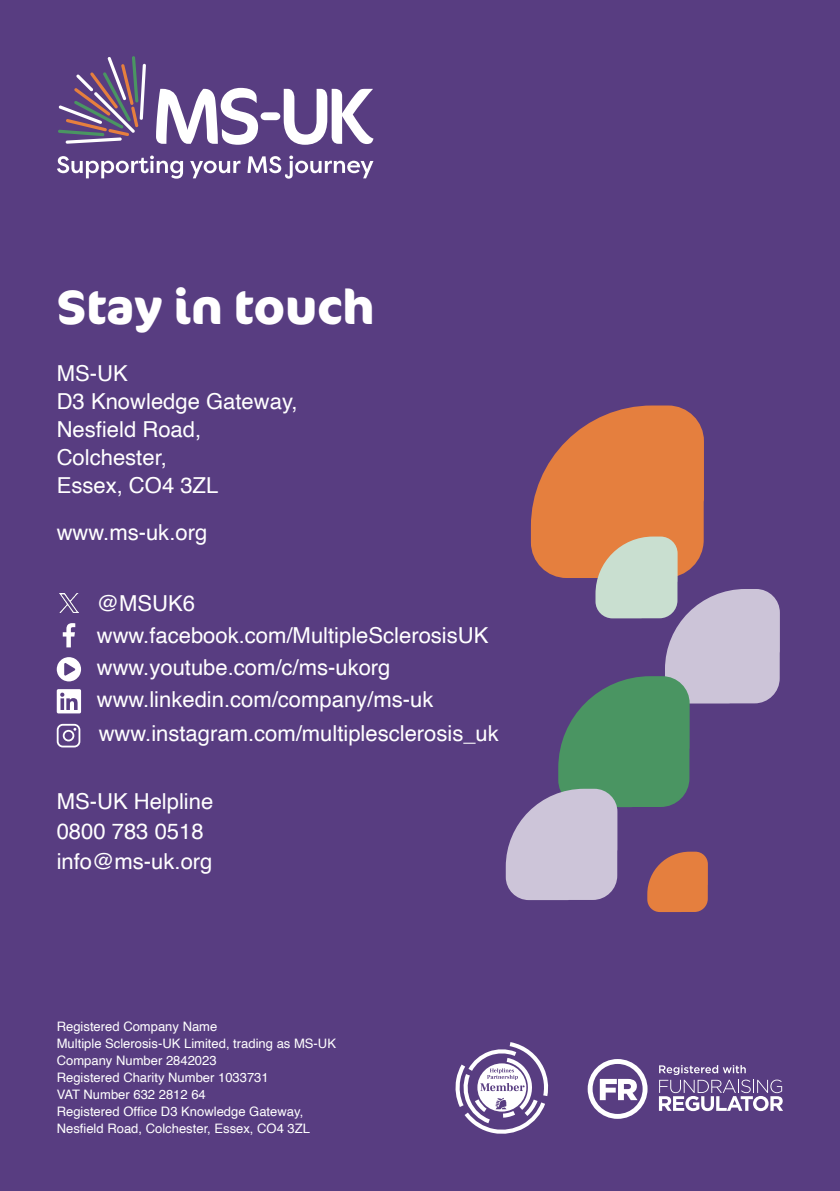
<style>
.page{position:relative;width:840px;height:1191px;background:#fff}
.page>*{position:absolute;margin:0;border:0;box-sizing:border-box;transform-origin:0 0}
.t1{font:700 48px "Cocon Pro";color:#fff}
.t2{font:22px/28px "Helvetica";color:#fff}
.t3{font:13px/17px "Helvetica";color:#fff}
</style>
<div class="page">
<div style="left:0;top:0;width:839px;height:1191px;background:#583d81"></div>
<svg style="left:58px;top:56px;width:88px;height:88px"></svg>
<svg style="left:57px;top:156px;width:126px;height:23px"></svg>
<svg style="left:190px;top:161px;width:50px;height:17px"></svg>
<svg style="left:247px;top:156px;width:126px;height:23px"></svg>
<svg style="left:156px;top:88px;width:217px;height:57px"></svg>
<img style="left:59px;top:593px;width:19px;height:20px">
<svg style="left:63px;top:623px;width:12px;height:24px"></svg>
<svg style="left:57px;top:657px;width:24px;height:24px"></svg>
<svg style="left:57px;top:689px;width:24px;height:24px"></svg>
<div style="left:57px;top:724px;width:23px;height:23px;border:2px solid #fff;border-radius:5px"></div>
<div style="left:63px;top:730px;width:11px;height:11px;border:2px solid #fff;border-radius:50%"></div>
<svg style="left:505px;top:405px;width:274px;height:507px"></svg>
<svg style="left:587px;top:1059px;width:60px;height:59px"></svg>
<svg style="left:658px;top:1065px;width:124px;height:46px"></svg>
<svg style="left:455px;top:1042px;width:92px;height:91px"></svg>
<h1 class="t1" style="left:57px;top:274px;width:319px">Stay in touch</h1>
<p class="t2" style="left:57px;top:359px;width:242px">MS-UK<br>D3 Knowledge Gateway,<br>Nesfield Road,<br>Colchester,<br>Essex, CO4 3ZL</p>
<p class="t2" style="left:57px;top:518px;width:152px">www.ms-uk.org</p>
<p class="t2" style="left:97px;top:588px;width:393px;line-height:32px">@MSUK6 www.facebook.com/MultipleSclerosisUK www.youtube.com/c/ms-ukorg www.linkedin.com/company/ms-uk</p>
<p class="t2" style="left:99px;top:720px;width:401px">www.instagram.com/multiplesclerosis_uk</p>
<p class="t2" style="left:57px;top:787px;width:158px;line-height:30px">MS-UK Helpline<br>0800 783 0518 info@ms-uk.org</p>
<p class="t3" style="left:57px;top:1018px;width:280px">Registered Company Name<br>Multiple Sclerosis-UK Limited, trading as MS-UK Company Number 2842023<br>Registered Charity Number 1033731<br>VAT Number 632 2812 64<br>Registered Office D3 Knowledge Gateway, Nesfield Road, Colchester, Essex, CO4 3ZL</p>
</div>
